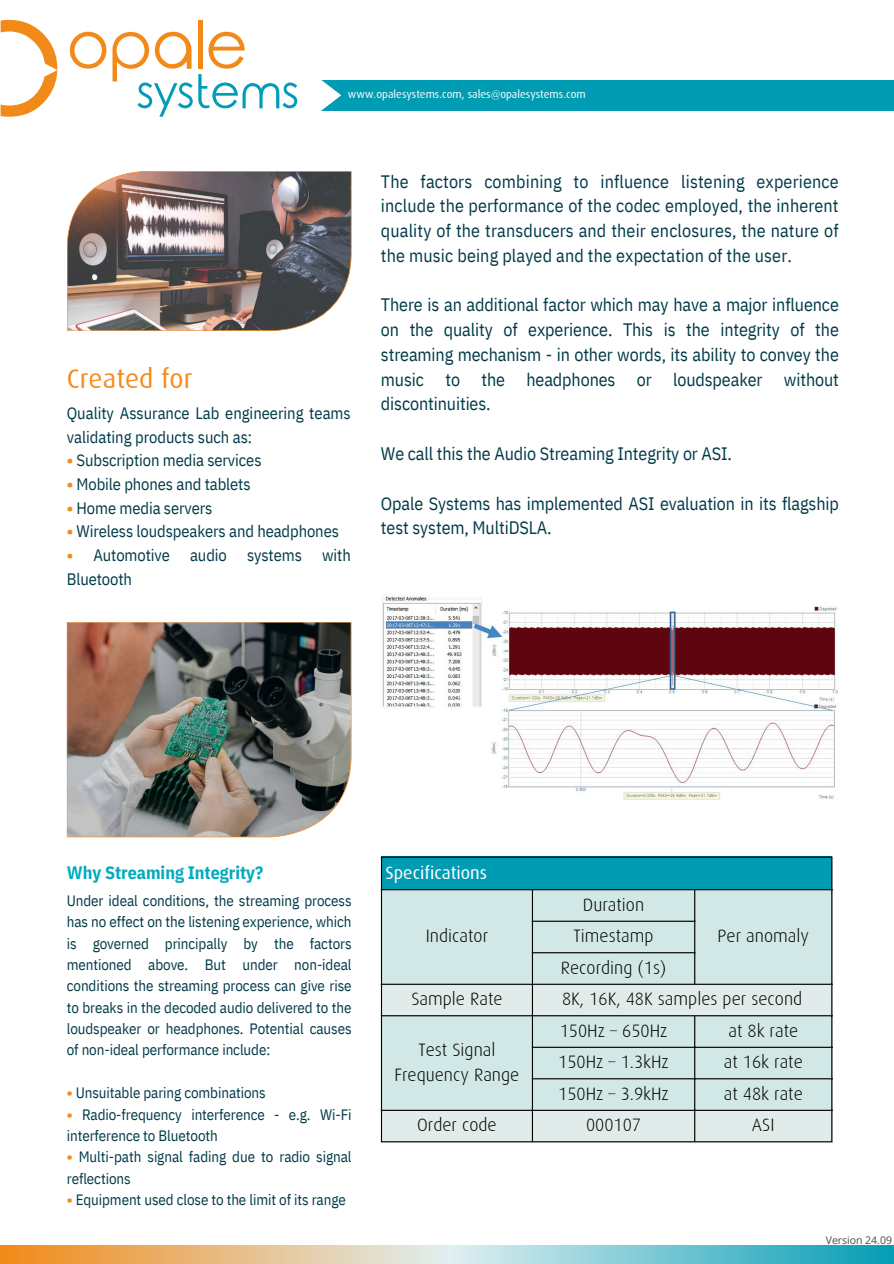
<style>
.page{position:relative;width:894px;height:1264px;background:#fff}
.page>*{position:absolute;margin:0;border:0;box-sizing:border-box;transform-origin:0 0}
.t1{font:27px "Dax";letter-spacing:.005em;color:#f78b1e}
.t2{font:18px/24.8px "IBM Plex Sans Cond";letter-spacing:-.005em;color:#003a48;text-align:justify}
.t3{font:300 18px "Dax";color:#000}
.t4{font:700 18px "IBM Plex Sans Cond";color:#00abbd}
.t5{font:18px "Dax";color:#fff}
.t6{font:16.5px/23.7px "IBM Plex Sans Cond";letter-spacing:-.005em;color:#003a48}
.t7{font:15px/21.3px "IBM Plex Sans Cond";letter-spacing:-.005em;color:#003a48}
.t8{font:11.1px "Dax";color:#fff}
.t9{font:10.5px "Open Sans";color:#48494e}
.s1{font-weight:700;color:#f78b1e}
</style>
<div class="page">
<svg style="left:1px;top:20px;width:56px;height:97px"></svg>
<svg style="left:70px;top:32px;width:36px;height:37px"></svg>
<hr style="left:198px;top:20px;width:4px;height:49px;background:#f18a18">
<svg style="left:112px;top:32px;width:185px;height:85px"></svg>
<div style="left:317px;top:80px;width:576px;height:30px;background:#009cb4"></div>
<svg style="left:317px;top:80px;width:24px;height:31px"></svg>
<img style="left:67px;top:171px;width:284px;height:160px">
<img style="left:67px;top:622px;width:284px;height:215px">
<img style="left:382px;top:596px;width:456px;height:204px">
<div style="left:381px;top:856px;width:450px;height:34px;background:#009cb4"></div>
<div style="left:382px;top:890px;width:449px;height:93px;background:#d1e8e7"></div>
<svg style="left:382px;top:984px;width:449px;height:157px;background:#d2e4e3"></svg>
<hr style="left:381px;top:857px;width:1px;height:284px;background:#000">
<hr style="left:531px;top:890px;width:2px;height:251px;background:#000">
<hr style="left:694px;top:890px;width:1px;height:93px;background:#000">
<hr style="left:694px;top:1016px;width:1px;height:125px;background:#000">
<hr style="left:831px;top:857px;width:1px;height:284px;background:#000">
<hr style="left:381px;top:856px;width:451px;height:1px;background:#000">
<hr style="left:381px;top:889px;width:451px;height:1px;background:#000">
<hr style="left:531px;top:920px;width:164px;height:1px;background:#000">
<hr style="left:531px;top:952px;width:164px;height:1px;background:#000">
<hr style="left:381px;top:983px;width:451px;height:1px;background:#000">
<hr style="left:381px;top:1015px;width:451px;height:1px;background:#000">
<hr style="left:531px;top:1046px;width:301px;height:1px;background:#000">
<hr style="left:531px;top:1078px;width:301px;height:1px;background:#000">
<hr style="left:381px;top:1109px;width:451px;height:1px;background:#000">
<hr style="left:381px;top:1141px;width:451px;height:1px;background:#000">
<svg style="left:0;top:1245px;width:893px;height:18px;background:#adc0ab"></svg>
<p class="t8" style="left:348px;top:88px;width:239px">www.opalesystems.com, sales@opalesystems.com</p>
<p class="t1" style="left:67px;top:363px;width:127px">Created for</p>
<h3 class="t6" style="left:67px;top:401px;width:285px">Quality Assurance Lab engineering teams validating products such as:</h3>
<h3 class="t6" style="left:67px;top:448px;width:196px"><span class="s1">•</span> Subscription media services</h3>
<h3 class="t6" style="left:67px;top:472px;width:185px"><span class="s1">•</span> Mobile phones and tablets</h3>
<h3 class="t6" style="left:67px;top:495px;width:147px"><span class="s1">•</span> Home media servers</h3>
<h3 class="t6" style="left:67px;top:519px;width:273px"><span class="s1">•</span> Wireless loudspeakers and headphones</h3>
<h3 class="t6" style="left:67px;top:543px;width:285px"><span class="s1">•</span> Automotive audio systems with<br>Bluetooth</h3>
<h4 class="t2" style="left:381px;top:168px;width:459px">The factors combining to influence listening experience include the performance of the codec employed, the inherent quality of the transducers and their enclosures, the nature of the music being played and the expectation of the user.</h4>
<h4 class="t2" style="left:381px;top:292px;width:459px">There is an additional factor which may have a major influence on the quality of experience. This is the integrity of the streaming mechanism - in other words, its ability to convey the music to the headphones or loudspeaker without discontinuities.</h4>
<h3 class="t2" style="left:381px;top:441px;width:352px">We call this the Audio Streaming Integrity or ASI.</h3>
<h3 class="t2" style="left:381px;top:490px;width:459px">Opale Systems has implemented ASI evaluation in its flagship test system, MultiDSLA.</h3>
<h3 class="t4" style="left:67px;top:860px;width:198px">Why Streaming Integrity?</h3>
<p class="t7" style="left:67px;top:889px;width:286px;text-align:justify">Under ideal conditions, the streaming process has no effect on the listening experience, which is governed principally by the factors mentioned above. But under non-ideal conditions the streaming process can give rise to breaks in the decoded audio delivered to the loudspeaker or headphones. Potential causes of non-ideal performance include:</p>
<h2 class="t7" style="left:67px;top:1081px;width:200px"><span class="s1">•</span> Unsuitable paring combinations</h2>
<h2 class="t7" style="left:67px;top:1103px;width:286px"><span class="s1">•</span> Radio-frequency interference - e.g. Wi-Fi interference to Bluetooth</h2>
<h2 class="t7" style="left:67px;top:1146px;width:286px"><span class="s1">•</span> Multi-path signal fading due to radio signal reflections</h2>
<h2 class="t7" style="left:67px;top:1188px;width:280px"><span class="s1">•</span> Equipment used close to the limit of its range</h2>
<p class="t5" style="left:385px;top:862px;width:103px">Specifications</p>
<p class="t3" style="left:425px;top:926px;width:64px">Indicator</p>
<p class="t3" style="left:582px;top:894px;width:63px">Duration</p>
<p class="t3" style="left:573px;top:926px;width:81px">Timestamp</p>
<p class="t3" style="left:717px;top:926px;width:93px">Per anomaly</p>
<p class="t3" style="left:560px;top:957px;width:107px">Recording (1s)</p>
<p class="t3" style="left:411px;top:989px;width:93px">Sample Rate</p>
<p class="t3" style="left:562px;top:989px;width:242px">8K, 16K, 48K samples per second</p>
<p class="t3" style="left:418px;top:1039px;width:79px">Test Signal</p>
<p class="t3" style="left:394px;top:1064px;width:126px">Frequency Range</p>
<p class="t3" style="left:559px;top:1020px;width:109px">150Hz – 650Hz</p>
<p class="t3" style="left:728px;top:1020px;width:71px">at 8k rate</p>
<p class="t3" style="left:558px;top:1052px;width:112px">150Hz – 1.3kHz</p>
<p class="t3" style="left:723px;top:1052px;width:80px">at 16k rate</p>
<p class="t3" style="left:558px;top:1083px;width:112px">150Hz – 3.9kHz</p>
<p class="t3" style="left:723px;top:1083px;width:80px">at 48k rate</p>
<p class="t3" style="left:417px;top:1115px;width:81px">Order code</p>
<p class="t3" style="left:586px;top:1115px;width:57px">000107</p>
<p class="t3" style="left:751px;top:1115px;width:24px">ASI</p>
<p class="t9" style="left:825px;top:1232px;width:68px">Version 24.09</p>
</div>
